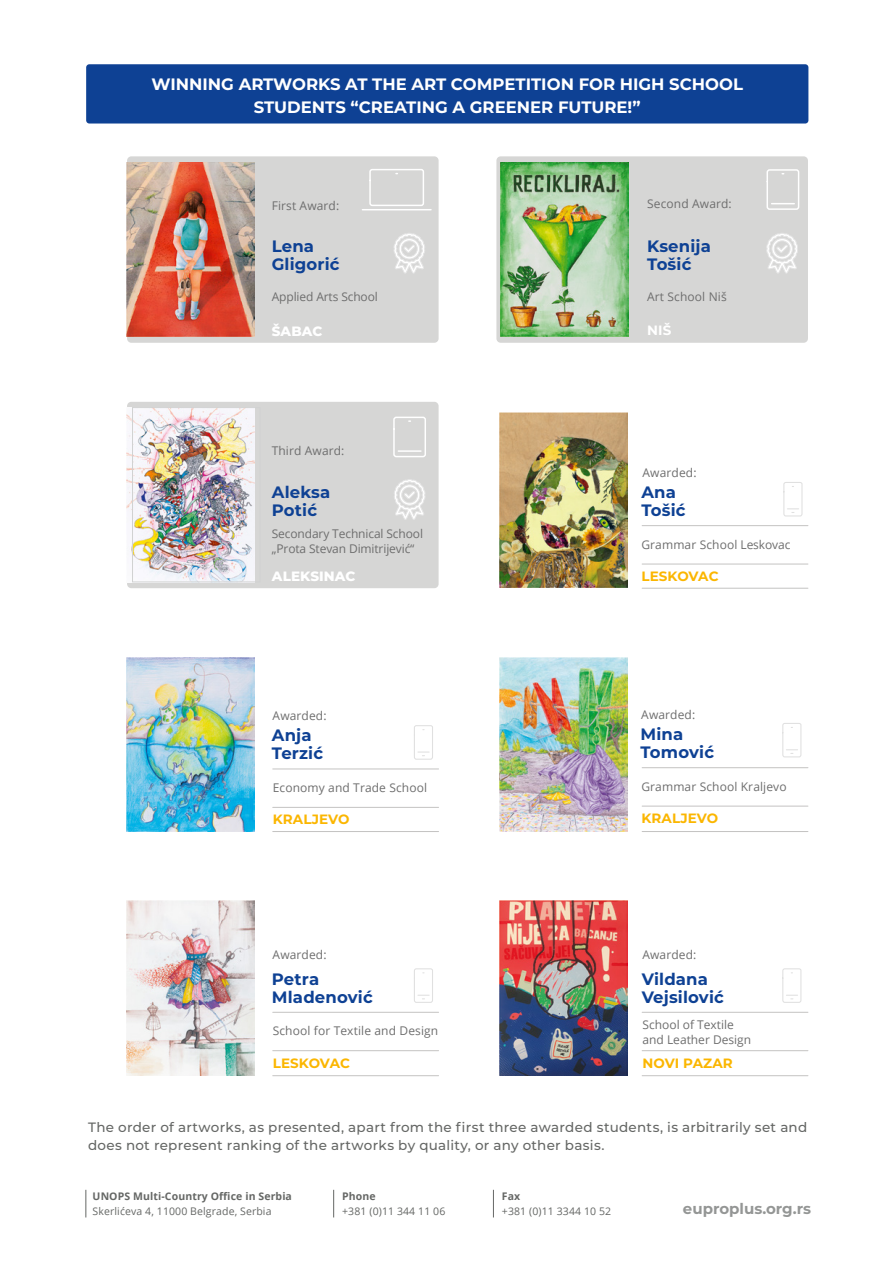
<style>
.page{position:relative;width:893px;height:1263px;background:#fff}
.page>*{position:absolute;margin:0;border:0;box-sizing:border-box;transform-origin:0 0}
.t1{font:700 16.5px/18px "Montserrat";letter-spacing:.01em;color:#0e4194}
.t2{font:700 16.5px/22.5px "Montserrat";color:#fff;text-align:center}
.t3{font:700 15px "Montserrat";color:#949695}
.t4{font:500 13.5px/18px "Montserrat";letter-spacing:.02em;color:#656765}
.t5{font:700 13.5px "Montserrat";letter-spacing:.01em;color:#fbb600}
.t6{font:800 13.5px "Montserrat";letter-spacing:.01em;color:#fff}
.t7{font:700 13.5px "Montserrat";color:#fff}
.t8{font:12px/15px "Open Sans";letter-spacing:.01em;color:#6e6e6e}
.t9{font:12px/15px "Open Sans";letter-spacing:-.01em;color:#6e6e6e}
.t10{font:10.5px "Open Sans";letter-spacing:.01em;color:#656765}
.t11{font:700 10.5px "Open Sans";letter-spacing:.01em;color:#656765}
</style>
<div class="page">
<div style="left:127px;top:156px;width:312px;height:187px;background:#d6d6d5;border-radius:4px"></div>
<div style="left:496px;top:156px;width:312px;height:187px;background:#d6d6d5;border-radius:4px"></div>
<div style="left:127px;top:402px;width:312px;height:186px;background:#d6d6d5;border-radius:4px"></div>
<img style="left:126px;top:162px;width:128px;height:175px">
<img style="left:501px;top:162px;width:127px;height:175px">
<img style="left:126px;top:408px;width:128px;height:174px">
<img style="left:126px;top:657px;width:128px;height:175px">
<img style="left:500px;top:657px;width:128px;height:175px">
<img style="left:500px;top:413px;width:128px;height:175px">
<img style="left:127px;top:900px;width:127px;height:175px">
<img style="left:500px;top:900px;width:128px;height:175px">
<hr style="left:642px;top:525px;width:166px;height:1px;background:#c4c3c2">
<hr style="left:642px;top:564px;width:166px;height:1px;background:#c4c3c2">
<hr style="left:642px;top:588px;width:166px;height:1px;background:#c4c3c2">
<hr style="left:273px;top:769px;width:166px;height:1px;background:#c4c3c2">
<hr style="left:273px;top:807px;width:166px;height:1px;background:#c4c3c2">
<hr style="left:273px;top:831px;width:166px;height:1px;background:#c4c3c2">
<hr style="left:273px;top:1012px;width:166px;height:1px;background:#c4c3c2">
<hr style="left:273px;top:1050px;width:166px;height:1px;background:#c4c3c2">
<hr style="left:273px;top:1075px;width:166px;height:1px;background:#c4c3c2">
<hr style="left:642px;top:1012px;width:166px;height:1px;background:#c4c3c2">
<hr style="left:642px;top:1050px;width:166px;height:1px;background:#c4c3c2">
<hr style="left:642px;top:1075px;width:166px;height:1px;background:#c4c3c2">
<hr style="left:642px;top:767px;width:166px;height:1px;background:#c4c3c2">
<hr style="left:642px;top:806px;width:166px;height:1px;background:#c4c3c2">
<hr style="left:642px;top:831px;width:166px;height:1px;background:#c4c3c2">
<svg style="left:394px;top:233px;width:31px;height:40px"></svg>
<svg style="left:766px;top:233px;width:32px;height:40px"></svg>
<svg style="left:394px;top:479px;width:31px;height:41px"></svg>
<div style="left:766px;top:169px;width:33px;height:41px;border:1px solid #fff;border-radius:2px"></div>
<svg style="left:772px;top:203px;width:22px;height:1px"></svg>
<div style="left:393px;top:417px;width:33px;height:40px;border:1px solid #fff;border-radius:2px"></div>
<hr style="left:398px;top:450px;width:23px;height:2px;background:#fff">
<div style="left:369px;top:169px;width:55px;height:37px;border:1px solid #fff;border-radius:2px"></div>
<hr style="left:362px;top:209px;width:69px;height:1px;background:#fff">
<svg style="left:414px;top:725px;width:19px;height:35px"></svg>
<svg style="left:414px;top:968px;width:19px;height:35px"></svg>
<svg style="left:782px;top:723px;width:20px;height:35px"></svg>
<svg style="left:782px;top:968px;width:20px;height:35px"></svg>
<svg style="left:783px;top:482px;width:20px;height:35px"></svg>
<div style="left:132px;top:407px;width:128px;height:175px;border:1px solid #d1d2d2"></div>
<svg style="left:86px;top:1190px;width:1px;height:27px"></svg>
<svg style="left:333px;top:1190px;width:1px;height:27px"></svg>
<svg style="left:493px;top:1190px;width:1px;height:27px"></svg>
<div style="left:86px;top:64px;width:722px;height:60px;background:#0e4194;border-radius:3px"></div>
<h1 class="t2" style="left:152px;top:72px;width:593px">WINNING ARTWORKS AT THE ART COMPETITION FOR HIGH SCHOOL<br>STUDENTS “CREATING A GREENER FUTURE!”</h1>
<p class="t8" style="left:272px;top:198px;width:69px">First Award:</p>
<p class="t8" style="left:647px;top:196px;width:86px">Second Award:</p>
<h1 class="t1" style="left:272px;top:237px;width:69px">Lena<br>Gligorić</h1>
<h1 class="t1" style="left:647px;top:236px;width:65px">Ksenija<br>Tošić</h1>
<p class="t9" style="left:272px;top:288px;width:108px">Applied Arts School</p>
<p class="t8" style="left:647px;top:288px;width:81px">Art School Niš</p>
<p class="t6" style="left:272px;top:321px;width:52px">ŠABAC</p>
<p class="t7" style="left:647px;top:321px;width:26px">NIŠ</p>
<p class="t8" style="left:272px;top:443px;width:74px">Third Award:</p>
<p class="t8" style="left:643px;top:465px;width:55px">Awarded:</p>
<h1 class="t1" style="left:272px;top:482px;width:60px">Aleksa<br>Potić</h1>
<h1 class="t1" style="left:641px;top:482px;width:46px">Ana<br>Tošić</h1>
<p class="t9" style="left:272px;top:525px;width:153px">Secondary Technical School „Prota Stevan Dimitrijević“</p>
<p class="t8" style="left:641px;top:537px;width:150px">Grammar School Leskovac</p>
<p class="t6" style="left:272px;top:566px;width:85px">ALEKSINAC</p>
<p class="t5" style="left:641px;top:567px;width:79px">LESKOVAC</p>
<p class="t8" style="left:273px;top:708px;width:55px">Awarded:</p>
<p class="t8" style="left:641px;top:707px;width:55px">Awarded:</p>
<h1 class="t1" style="left:272px;top:725px;width:53px">Anja<br>Terzić</h1>
<h1 class="t1" style="left:640px;top:724px;width:75px">Mina<br>Tomović</h1>
<p class="t8" style="left:273px;top:780px;width:156px">Economy and Trade School</p>
<p class="t8" style="left:641px;top:778px;width:147px">Grammar School Kraljevo</p>
<p class="t5" style="left:273px;top:810px;width:78px">KRALJEVO</p>
<p class="t5" style="left:641px;top:809px;width:78px">KRALJEVO</p>
<p class="t8" style="left:273px;top:947px;width:55px">Awarded:</p>
<p class="t8" style="left:642px;top:947px;width:55px">Awarded:</p>
<h1 class="t1" style="left:272px;top:969px;width:102px">Petra<br>Mladenović</h1>
<h1 class="t1" style="left:642px;top:969px;width:84px">Vildana<br>Vejsilović</h1>
<p class="t8" style="left:273px;top:1023px;width:167px">School for Textile and Design</p>
<p class="t8" style="left:642px;top:1017px;width:110px">School of Textile and Leather Design</p>
<p class="t5" style="left:273px;top:1054px;width:79px">LESKOVAC</p>
<p class="t5" style="left:642px;top:1054px;width:92px">NOVI PAZAR</p>
<p class="t4" style="left:88px;top:1118px;width:721px">The order of artworks, as presented, apart from the first three awarded students, is arbitrarily set and does not represent ranking of the artworks by quality, or any other basis.</p>
<p class="t11" style="left:93px;top:1189px;width:201px">UNOPS Multi-Country Office in Serbia</p>
<p class="t10" style="left:93px;top:1204px;width:180px">Skerlićeva 4, 11000 Belgrade, Serbia</p>
<p class="t11" style="left:342px;top:1189px;width:35px">Phone</p>
<p class="t10" style="left:342px;top:1204px;width:105px">+381 (0)11 344 11 06</p>
<p class="t11" style="left:502px;top:1189px;width:20px">Fax</p>
<p class="t10" style="left:502px;top:1204px;width:111px">+381 (0)11 3344 10 52</p>
<p class="t3" style="left:683px;top:1198px;width:130px">euproplus.org.rs</p>
</div>
